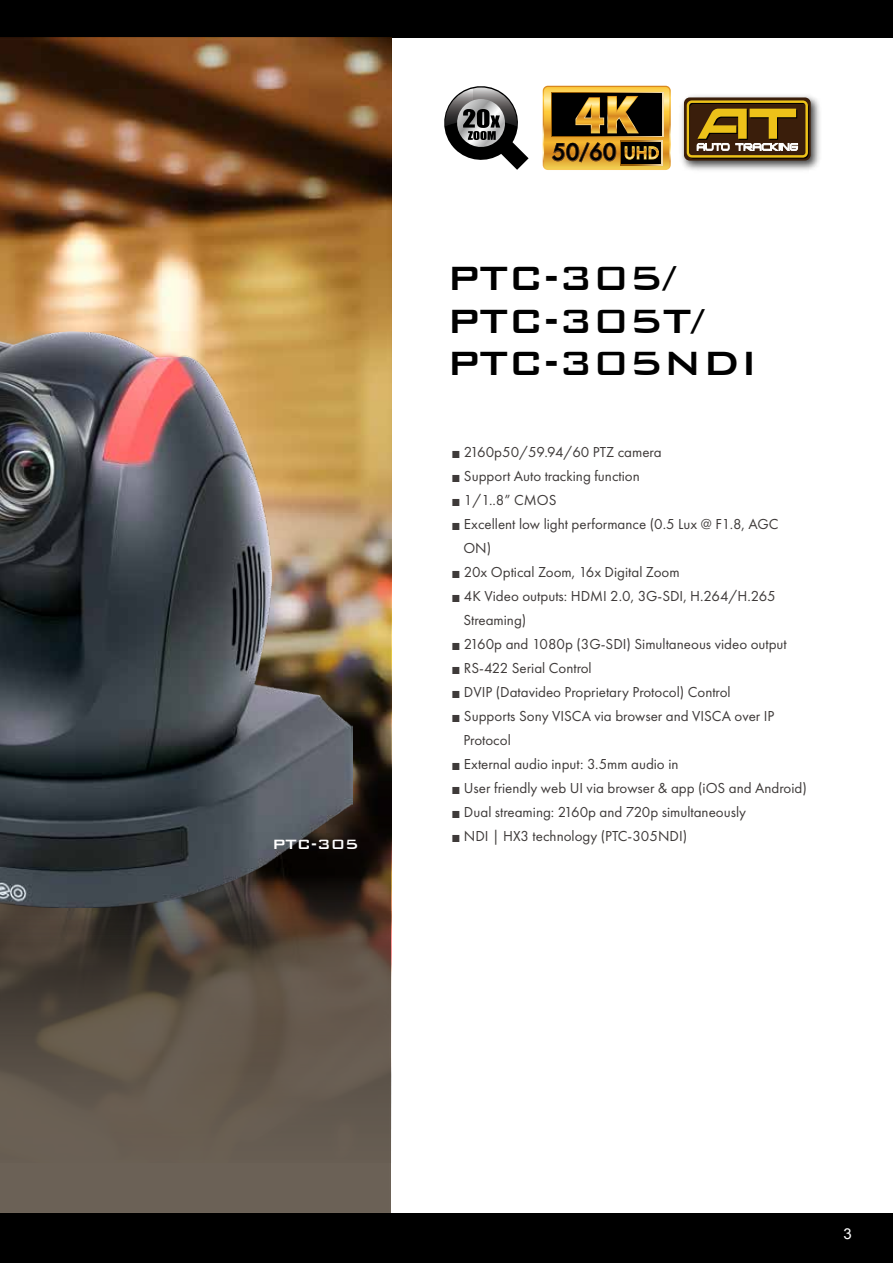
<style>
.page{position:relative;width:893px;height:1263px;background:#fff}
.page>*{position:absolute;margin:0;border:0;box-sizing:border-box;transform-origin:0 0}
.t1{font:500 45px/42.3px "Bank Gothic BT";color:#000}
.t2{font:500 22.35px "Futura";color:#000}
.t3{font:500 18px "Bank Gothic BT";color:#fff}
.t4{font:15px/24px "Futura PT";color:#3e3a39}
.t5{font:15px "Arial";color:#fff}
.s1{font-size:18.15px}
.s2{font-family:"Microsoft Jheng Hei"}
</style>
<div class="page">
<div style="left:0;top:0;width:893px;height:38px;background:#000"></div>
<div style="left:0;top:1213px;width:893px;height:50px;background:#000"></div>
<img style="left:0;top:38px;width:391px;height:397px">
<svg style="left:0;top:435px;width:391px;height:778px;background:#615546"></svg>
<img style="left:0;top:331px;width:352px;height:577px">
<img style="left:0;top:509px;width:41px;height:675px">
<svg style="left:444px;top:86px;width:85px;height:84px"></svg>
<svg style="left:543px;top:86px;width:128px;height:84px;background:#8d6a27"></svg>
<img style="left:681px;top:95px;width:139px;height:76px">
<div style="left:684px;top:97px;width:127px;height:64px;background:#3a1e0b;border-radius:6px"></div>
<svg style="left:697px;top:109px;width:101px;height:42px"></svg>
<div style="left:689px;top:103px;width:120px;height:56px;border:1px solid #000;border-radius:4px"></div>
<div style="left:687px;top:100px;width:121px;height:58px;border:2px solid #edc219;border-radius:4px"></div>
<p class="t3" style="left:272px;top:835px;width:88px">PTC-305</p>
<h2 class="t2" style="left:552px;top:137px;width:66px">50<span class="s1">/</span>60</h2>
<h1 class="t1" style="left:446px;top:256px;width:313px">PTC-305/<br>PTC-305T/<br>PTC-305NDI</h1>
<p class="t4" style="left:451px;top:440px;width:212px"><span class="s2">■</span> 2160p50/59.94/60 PTZ camera</p>
<p class="t4" style="left:451px;top:464px;width:190px"><span class="s2">■</span> Support Auto tracking function</p>
<p class="t4" style="left:451px;top:488px;width:107px"><span class="s2">■</span> 1/1..8” CMOS</p>
<p class="t4" style="left:463px;top:512px;width:317px;text-indent:-12px"><span class="s2">■</span> Excellent low light performance (0.5 Lux @ F1.8, AGC<br>ON)</p>
<p class="t4" style="left:451px;top:560px;width:230px"><span class="s2">■</span> 20x Optical Zoom, 16x Digital Zoom</p>
<p class="t4" style="left:463px;top:584px;width:314px;text-indent:-12px"><span class="s2">■</span> 4K Video outputs: HDMI 2.0, 3G-SDI, H.264/H.265<br>Streaming)</p>
<p class="t4" style="left:451px;top:632px;width:337px"><span class="s2">■</span> 2160p and 1080p (3G-SDI) Simultaneous video output</p>
<p class="t4" style="left:451px;top:656px;width:142px"><span class="s2">■</span> RS-422 Serial Control</p>
<p class="t4" style="left:451px;top:680px;width:281px"><span class="s2">■</span> DVIP (Datavideo Proprietary Protocol) Control</p>
<p class="t4" style="left:463px;top:704px;width:312px;text-indent:-12px"><span class="s2">■</span> Supports Sony VISCA via browser and VISCA over IP<br>Protocol</p>
<p class="t4" style="left:451px;top:752px;width:229px"><span class="s2">■</span> External audio input: 3.5mm audio in</p>
<p class="t4" style="left:451px;top:776px;width:357px"><span class="s2">■</span> User friendly web UI via browser &amp; app (iOS and Android)</p>
<p class="t4" style="left:451px;top:800px;width:296px"><span class="s2">■</span> Dual streaming: 2160p and 720p simultaneously</p>
<p class="t4" style="left:451px;top:824px;width:237px"><span class="s2">■</span> NDI | HX3 technology (PTC-305NDI)</p>
<p class="t5" style="left:843px;top:1224px;width:10px">3</p>
</div>
